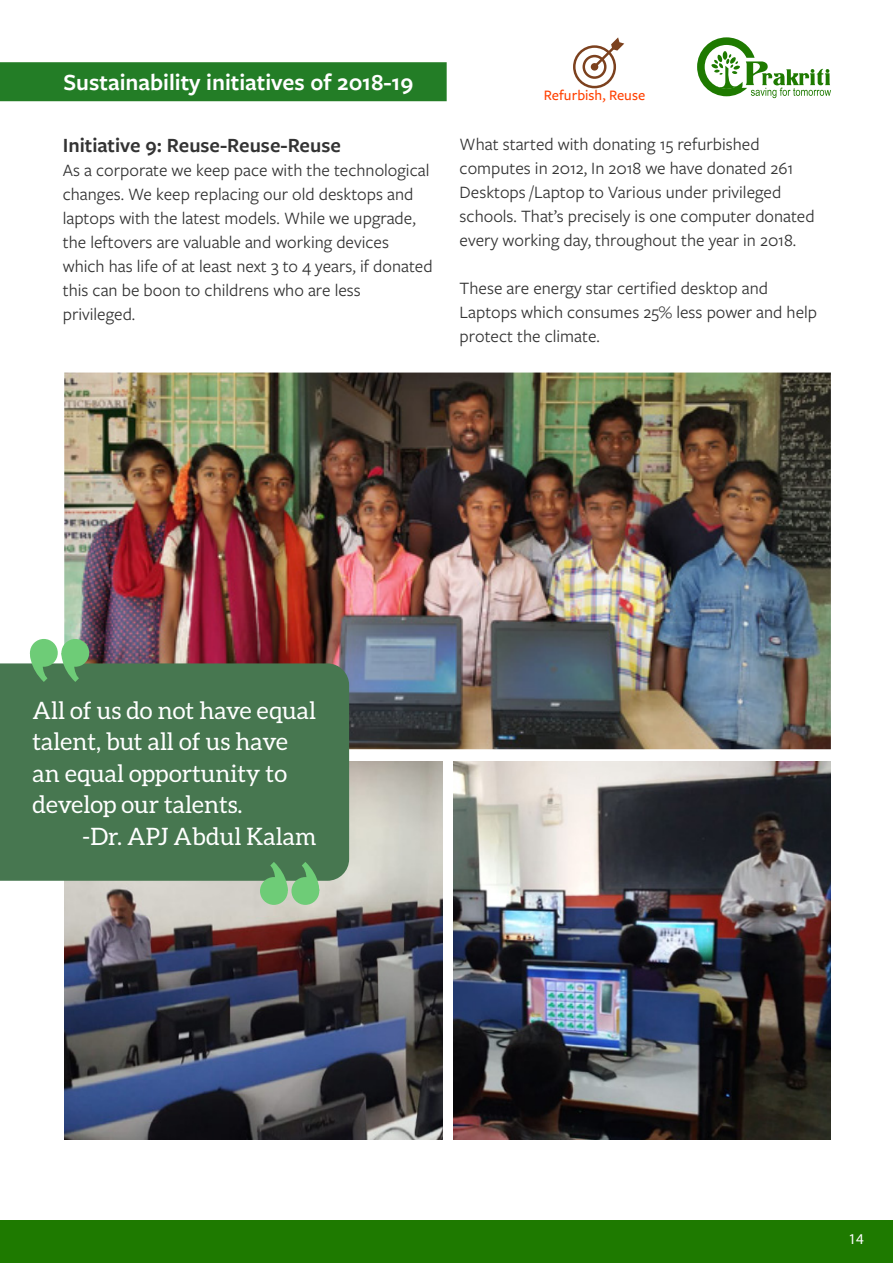
<style>
.page{position:relative;width:893px;height:1263px;background:#fff}
.page>*{position:absolute;margin:0;border:0;box-sizing:border-box;transform-origin:0 0}
.t1{font:24px/31.5px "Aleo";color:#fff}
.t2{font:600 24px "Freight Sans Pro";color:#fff}
.t3{font:600 21px "Freight Sans Pro";color:#333}
.t4{font:18px/24px "Freight Sans Pro";color:#333}
.t5{font:500 15px "Freight Sans Pro";color:#ff4000}
.t6{font:15px "Myriad Pro";color:#fff}
</style>
<div class="page">
<div style="left:0;top:1220px;width:893px;height:43px;background:#1e7a00"></div>
<div style="left:0;top:62px;width:447px;height:39px;background:#237d26"></div>
<svg style="left:697px;top:37px;width:134px;height:61px"></svg>
<svg style="left:591px;top:37px;width:33px;height:33px"></svg>
<div style="left:582px;top:55px;width:24px;height:24px;border:3px solid #7c411e;border-radius:50%"></div>
<div style="left:573px;top:45px;width:43px;height:43px;border:3px solid #7c411e;border-radius:50%"></div>
<img style="left:64px;top:373px;width:767px;height:376px">
<img style="left:64px;top:762px;width:378px;height:377px">
<img style="left:453px;top:762px;width:378px;height:377px">
<div style="left:0;top:663px;width:349px;height:218px;background:#477750"></div>
<div style="left:291px;top:877px;width:28px;height:28px;background:#6ecc77;border-radius:50%"></div>
<svg style="left:302px;top:862px;width:18px;height:29px"></svg>
<div style="left:260px;top:877px;width:28px;height:28px;background:#6ecc77;border-radius:50%"></div>
<svg style="left:270px;top:862px;width:19px;height:29px"></svg>
<div style="left:30px;top:639px;width:28px;height:28px;background:#6ecc77;border-radius:50%"></div>
<svg style="left:29px;top:653px;width:19px;height:29px"></svg>
<div style="left:61px;top:639px;width:28px;height:28px;background:#6ecc77;border-radius:50%"></div>
<svg style="left:61px;top:653px;width:18px;height:29px"></svg>
<h1 class="t2" style="left:63px;top:65px;width:351px">Sustainability initiatives of 2018-19</h1>
<p class="t3" style="left:63px;top:131px;width:280px">Initiative 9: Reuse-Reuse-Reuse</p>
<p class="t4" style="left:63px;top:158px;width:371px">As a corporate we keep pace with the technological changes. We keep replacing our old desktops and laptops with the latest models. While we upgrade, the leftovers are valuable and working devices which has life of at least next 3 to 4 years, if donated this can be boon to childrens who are less privileged.</p>
<p class="t5" style="left:544px;top:85px;width:103px">Refurbish, Reuse</p>
<p class="t4" style="left:460px;top:132px;width:357px">What started with donating 15 refurbished computes in 2012, In 2018 we have donated 261<br>Desktops /Laptop to Various under privileged schools. That’s precisely is one computer donated every working day, throughout the year in 2018.</p>
<p class="t4" style="left:460px;top:276px;width:359px">These are energy star certified desktop and<br>Laptops which consumes 25% less power and help protect the climate.</p>
<h1 class="t1" style="left:33px;top:694px;width:285px">All of us do not have equal talent, but all of us have an equal opportunity to develop our talents.</h1>
<h1 class="t1" style="left:82px;top:820px;width:236px">-Dr. APJ Abdul Kalam</h1>
<p class="t6" style="left:848px;top:1230px;width:17px">14</p>
</div>
